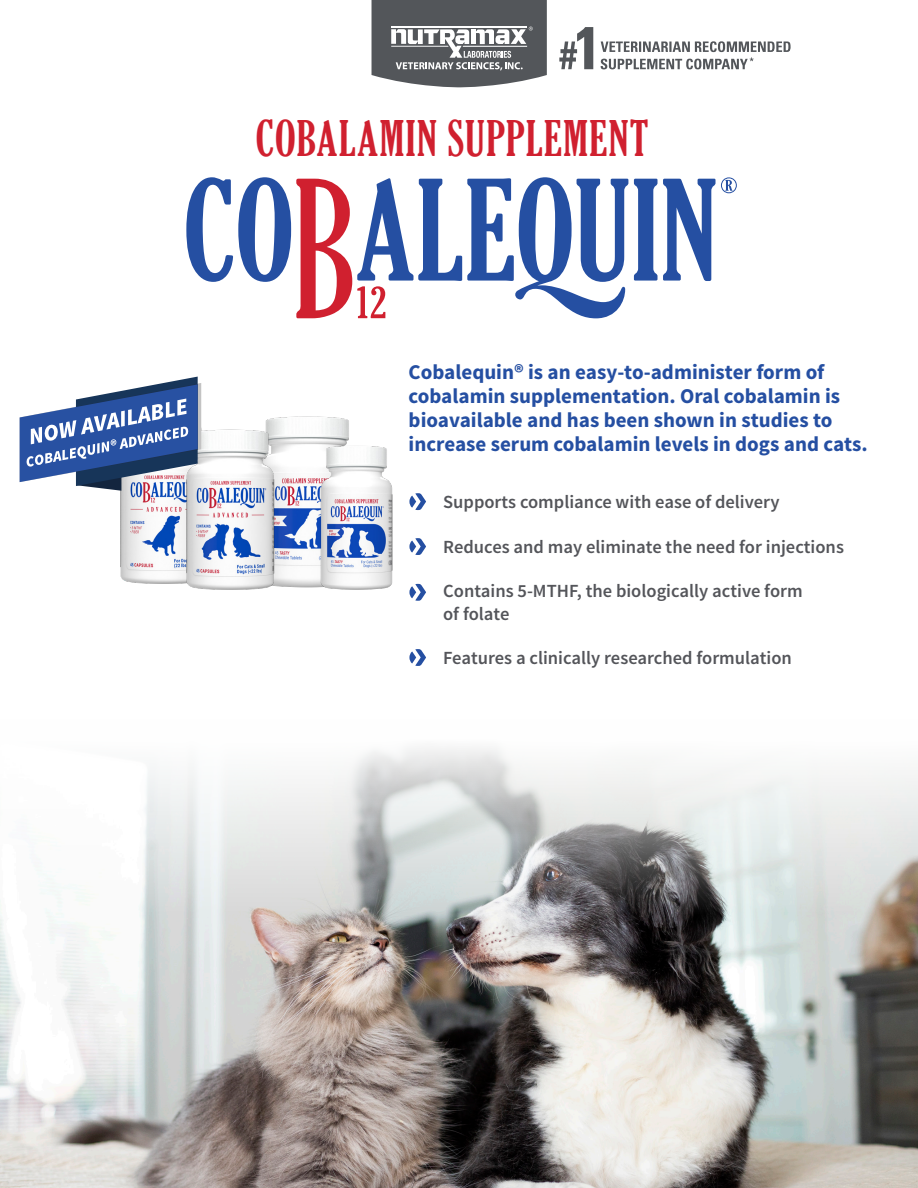
<style>
.page{position:relative;width:918px;height:1188px;background:#fff}
.page>*{position:absolute;margin:0;border:0;box-sizing:border-box;transform-origin:0 0}
.t1{font:extra-condensed 46.95px "Gloucester";letter-spacing:.035em;color:#d0202f}
.t2{font:700 21px/24px "Source Sans Pro";color:#254fa2}
.t3{font:600 18.6px/22.2px "Source Sans Pro";color:#54555a}
</style>
<div class="page">
<img style="left:0;top:748px;width:918px;height:440px">
<svg style="left:410px;top:493px;width:16px;height:18px"></svg>
<svg style="left:410px;top:538px;width:16px;height:17px"></svg>
<svg style="left:410px;top:583px;width:16px;height:18px"></svg>
<svg style="left:410px;top:649px;width:16px;height:17px"></svg>
<img style="left:265px;top:416px;width:84px;height:172px">
<img style="left:317px;top:442px;width:76px;height:148px">
<img style="left:120px;top:422px;width:82px;height:162px">
<img style="left:179px;top:426px;width:102px;height:164px">
<svg style="left:372px;top:0;width:175px;height:88px"></svg>
<svg style="left:559px;top:27px;width:34px;height:42px"></svg>
<svg style="left:601px;top:41px;width:190px;height:28px"></svg>
<svg style="left:634px;top:177px;width:103px;height:104px"></svg>
<svg style="left:186px;top:177px;width:442px;height:141px"></svg>
<svg style="left:20px;top:377px;width:181px;height:114px"></svg>
<p class="t1" style="left:255px;top:112px;width:395px">COBALAMIN SUPPLEMENT</p>
<p class="t2" style="left:409px;top:361px;width:461px">Cobalequin® is an easy-to-administer form of cobalamin supplementation. Oral cobalamin is bioavailable and has been shown in studies to increase serum cobalamin levels in dogs and cats.</p>
<p class="t3" style="left:443px;top:492px;width:338px">Supports compliance with ease of delivery</p>
<p class="t3" style="left:443px;top:536px;width:402px">Reduces and may eliminate the need for injections</p>
<p class="t3" style="left:443px;top:581px;width:361px">Contains 5-MTHF, the biologically active form of folate</p>
<p class="t3" style="left:443px;top:647px;width:350px">Features a clinically researched formulation</p>
</div>
